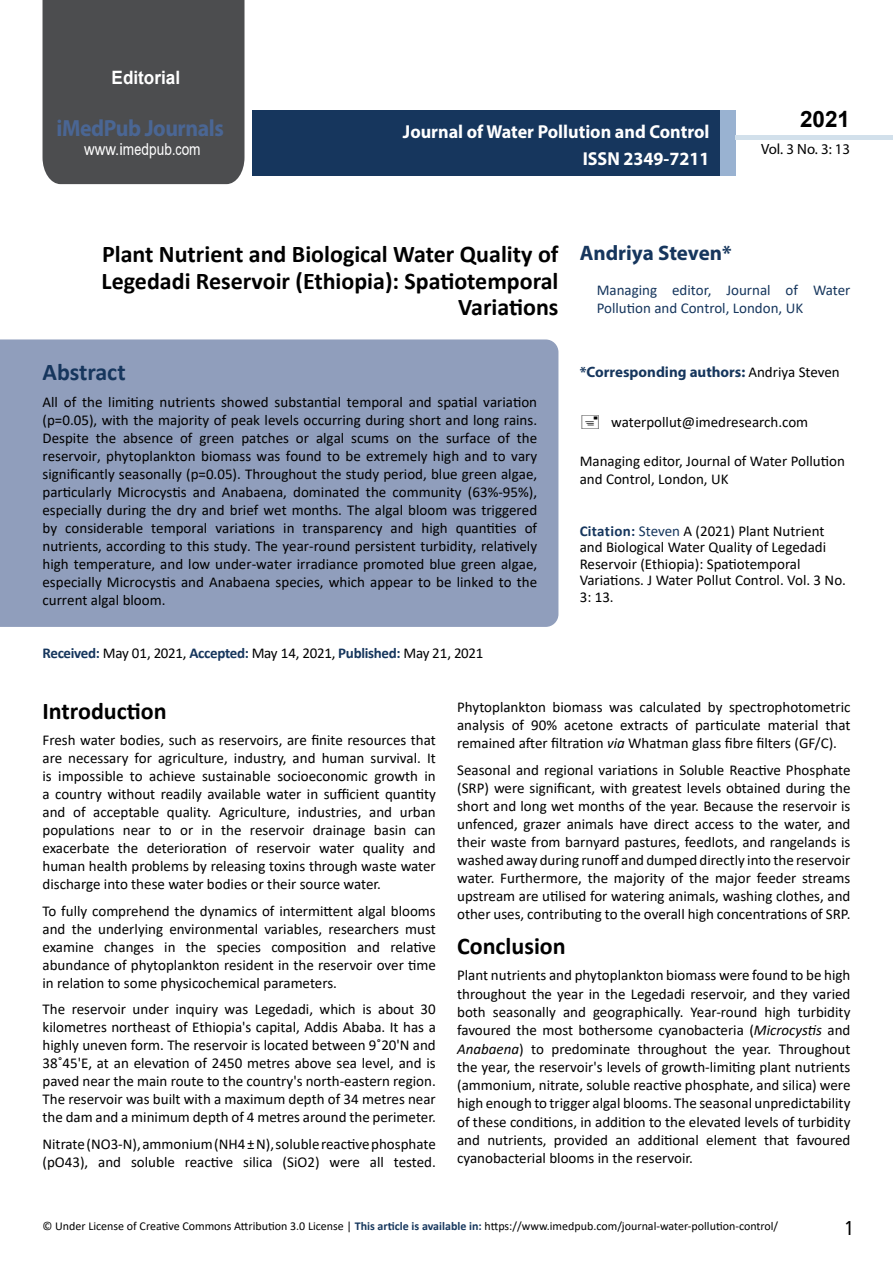
<style>
.page{position:relative;width:893px;height:1263px;background:#fff}
.page>*{position:absolute;margin:0;border:0;box-sizing:border-box;transform-origin:0 0}
.t1{font:25.5px "Tunga";color:#000}
.t2{font:700 24px/26.4px "Calibri";color:#000;text-align:right}
.t3{font:700 24px "Calibri";color:#16365d}
.t4{font:700 23.4px "Myriad Pro";letter-spacing:-.02em;color:#4a6694;scale:.93 1}
.t5{font:700 22.5px "Arial";color:#000}
.t6{font:700 21px "Myriad Pro";letter-spacing:-.005em;color:#16365d}
.t7{font:700 18.75px/27.2px "Myriad Pro";color:#fff;text-align:right;scale:.96 1}
.t8{font:700 18.45px "Arial";color:#fff;scale:.93 1}
.t9{font:16.5px "Arial";letter-spacing:.005em;color:#fff;scale:.89 1}
.t10{font:15px/18px "Calibri";color:#000;text-align:justify}
.t11{font:15px "Calibri";letter-spacing:-.02em;color:#000}
.t12{font:15px/18px "Calibri";color:#16365d}
.t13{font:700 15px "Myriad Pro";color:#16365d}
.t14{font:14.85px "Myriad Pro";color:#000}
.t15{font:12px "Calibri";color:#000}
.s1{font-family:"Calibri"}
.s2{font-weight:700;color:#16365d}
.s3{font-family:"Calibri";font-weight:400;color:#000}
.s4{color:#16365d}
.s5{font-style:italic}
.s6{font-weight:700;color:#16375d}
</style>
<div class="page">
<div style="left:252px;top:110px;width:469px;height:66px;background:#16365d"></div>
<div style="left:720px;top:110px;width:16px;height:66px;background:#99b2d1"></div>
<div style="left:736px;top:135px;width:157px;height:5px;background:#d2e0eb"></div>
<div style="left:43px;top:0;width:201px;height:184px;background:#4c4d4f"></div>
<div style="left:0;top:339px;width:558px;height:288px;background:#909ebc"></div>
<p class="t8" style="left:112px;top:64px;width:75px">Editorial</p>
<h3 class="t4" style="left:57px;top:113px;width:181px">iMedPub Journals</h3>
<p class="t9" style="left:84px;top:138px;width:132px">www.imedpub<span class="s1">.</span>com</p>
<p class="t7" style="left:403px;top:118px;width:321px">Journal of Water Pollution and Control<br>ISSN 2349-7211</p>
<h3 class="t5" style="left:800px;top:104px;width:52px">2021</h3>
<p class="t14" style="left:761px;top:140px;width:91px">Vol. 3 No. 3: 13</p>
<h2 class="t2" style="left:102px;top:241px;width:458px">Plant Nutrient and Biological Water Quality of<br>Legedadi Reservoir (Ethiopia): Spatiotemporal<br>Variations</h2>
<h3 class="t6" style="left:580px;top:239px;width:153px">Andriya Steven*</h3>
<p class="t12" style="left:597px;top:281px;width:255px">Managing editor, Journal of Water<br>Pollution and Control, London, UK</p>
<h2 class="t3" style="left:43px;top:355px;width:85px">Abstract</h2>
<p class="t10" style="left:43px;top:392px;width:496px">All of the limiting nutrients showed substantial temporal and spatial variation (p=0.05), with the majority of peak levels occurring during short and long rains.<br>Despite the absence of green patches or algal scums on the surface of the reservoir, phytoplankton biomass was found to be extremely high and to vary significantly seasonally (p=0.05). Throughout the study period, blue green algae, particularly Microcystis and Anabaena, dominated the community (63%-95%), especially during the dry and brief wet months. The algal bloom was triggered by considerable temporal variations in transparency and high quantities of nutrients, according to this study. The year-round persistent turbidity, relatively high temperature, and low under-water irradiance promoted blue green algae, especially Microcystis and Anabaena species, which appear to be linked to the current algal bloom.</p>
<p class="t11" style="left:43px;top:643px;width:442px"><span class="s2">Received:</span> May 01, 2021, <span class="s2">Accepted:</span> May 14, 2021, <span class="s2">Published:</span> May 21, 2021</p>
<p class="t13" style="left:580px;top:362px;width:262px">*Corresponding authors: <span class="s3">Andriya Steven</span></p>
<p class="t10" style="left:611px;top:412px;width:199px">waterpollut@imedresearch.com</p>
<p class="t10" style="left:580px;top:451px;width:267px">Managing editor, Journal of Water Pollution and Control, London, UK</p>
<p class="t10" style="left:580px;top:522px;width:268px;line-height:16.5px;text-align:left"><span class="s2">Citation:</span> <span class="s4">Steven</span> A (2021) Plant Nutrient and Biological Water Quality of Legedadi Reservoir (Ethiopia): Spatiotemporal Variations. J Water Pollut Control. Vol. 3 No.<br>3: 13.</p>
<h2 class="t2" style="left:43px;top:697px;width:126px">Introduction</h2>
<p class="t10" style="left:43px;top:731px;width:395px">Fresh water bodies, such as reservoirs, are finite resources that are necessary for agriculture, industry, and human survival. It is impossible to achieve sustainable socioeconomic growth in a country without readily available water in sufficient quantity and of acceptable quality. Agriculture, industries, and urban populations near to or in the reservoir drainage basin can exacerbate the deterioration of reservoir water quality and human health problems by releasing toxins through waste water discharge into these water bodies or their source water.</p>
<p class="t10" style="left:43px;top:901px;width:395px">To fully comprehend the dynamics of intermittent algal blooms and the underlying environmental variables, researchers must examine changes in the species composition and relative abundance of phytoplankton resident in the reservoir over time in relation to some physicochemical parameters.</p>
<p class="t10" style="left:43px;top:1000px;width:395px">The reservoir under inquiry was Legedadi, which is about 30 kilometres northeast of Ethiopia's capital, Addis Ababa. It has a highly uneven form. The reservoir is located between 9˚20'N and 38˚45'E, at an elevation of 2450 metres above sea level, and is paved near the main route to the country's north-eastern region.<br>The reservoir was built with a maximum depth of 34 metres near the dam and a minimum depth of 4 metres around the perimeter.</p>
<p class="t10" style="left:43px;top:1134px;width:395px">Nitrate (NO3-N), ammonium (NH4 ± N), soluble reactive phosphate (pO43), and soluble reactive silica (SiO2) were all tested.</p>
<p class="t10" style="left:457px;top:698px;width:395px">Phytoplankton biomass was calculated by spectrophotometric analysis of 90% acetone extracts of particulate material that remained after filtration <span class="s5">via</span> Whatman glass fibre filters (GF/C).</p>
<p class="t10" style="left:457px;top:760px;width:395px">Seasonal and regional variations in Soluble Reactive Phosphate (SRP) were significant, with greatest levels obtained during the short and long wet months of the year. Because the reservoir is unfenced, grazer animals have direct access to the water, and their waste from barnyard pastures, feedlots, and rangelands is washed away during runoff and dumped directly into the reservoir water. Furthermore, the majority of the major feeder streams upstream are utilised for watering animals, washing clothes, and other uses, contributing to the overall high concentrations of SRP.</p>
<h2 class="t2" style="left:457px;top:932px;width:110px">Conclusion</h2>
<p class="t10" style="left:457px;top:966px;width:395px">Plant nutrients and phytoplankton biomass were found to be high throughout the year in the Legedadi reservoir, and they varied both seasonally and geographically. Year-round high turbidity favoured the most bothersome cyanobacteria (<span class="s5">Microcystis</span> and <span class="s5">Anabaena</span>) to predominate throughout the year. Throughout the year, the reservoir's levels of growth-limiting plant nutrients (ammonium, nitrate, soluble reactive phosphate, and silica) were high enough to trigger algal blooms. The seasonal unpredictability of these conditions, in addition to the elevated levels of turbidity and nutrients, provided an additional element that favoured cyanobacterial blooms in the reservoir.</p>
<p class="t15" style="left:43px;top:1217px;width:737px">© Under License of Creative Commons Attribution 3.0 License | <span class="s6">This article is available in:</span> https://www.imedpub.com/journal-water-pollution-control/</p>
<h1 class="t1" style="left:845px;top:1211px;width:9px">1</h1>
</div>
